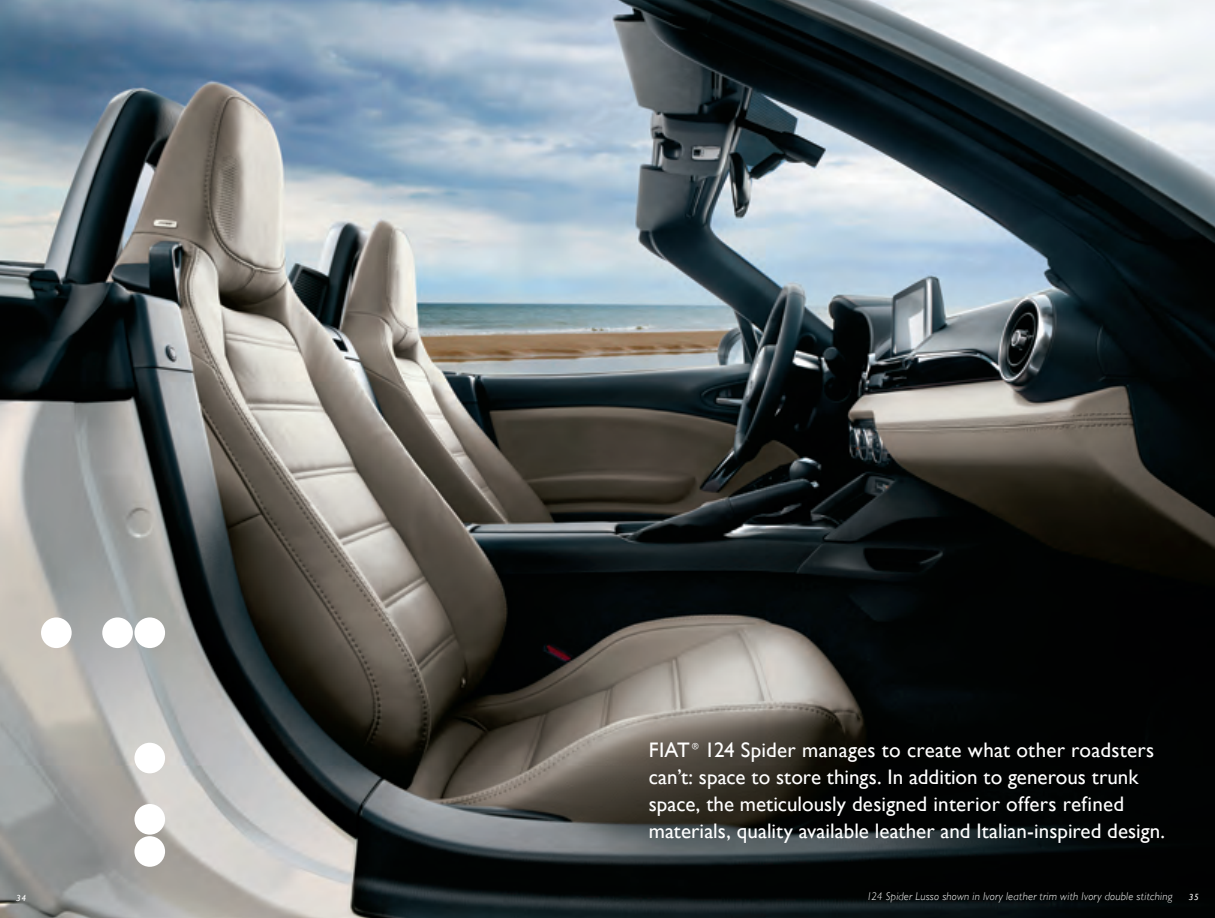
<style>
.page{position:relative;width:1215px;height:918px;background:#fff}
.page>*{position:absolute;margin:0;border:0;box-sizing:border-box;transform-origin:0 0}
.t1{font:21px/27px "Gill Sans";letter-spacing:.005em;color:#fff}
.t2{font:italic 300 11.25px "Gill Sans";letter-spacing:.02em;color:#fff}
.t3{font:italic 9px "Gill Sans";color:#fff}
.t4{font:8.7px "Gill Sans";color:#fff}
</style>
<div class="page">
<img style="left:0;top:0;width:1215px;height:918px">
<div style="left:41px;top:617px;width:31px;height:31px;background:#fff;border-radius:50%"></div>
<div style="left:102px;top:617px;width:31px;height:31px;background:#fff;border-radius:50%"></div>
<div style="left:134px;top:617px;width:31px;height:31px;background:#fff;border-radius:50%"></div>
<div style="left:134px;top:743px;width:31px;height:30px;background:#fff;border-radius:50%"></div>
<div style="left:134px;top:804px;width:31px;height:31px;background:#fff;border-radius:50%"></div>
<div style="left:134px;top:836px;width:31px;height:31px;background:#fff;border-radius:50%"></div>
<p class="t1" style="left:649px;top:736px;width:518px;text-indent:56px">124 Spider manages to create what other roadsters can’t: space to store things. In addition to generous trunk space, the meticulously designed interior offers refined materials, quality available leather and Italian-inspired design.</p>
<p class="t1" style="left:649px;top:736px;width:43px">FIAT</p>
<p class="t4" style="left:692px;top:741px;width:8px">®</p>
<p class="t3" style="left:16px;top:892px;width:11px">34</p>
<p class="t2" style="left:866px;top:890px;width:308px">124 Spider Lusso shown in Ivory leather trim with Ivory double stitching</p>
<p class="t3" style="left:1189px;top:892px;width:11px">35</p>
</div>
